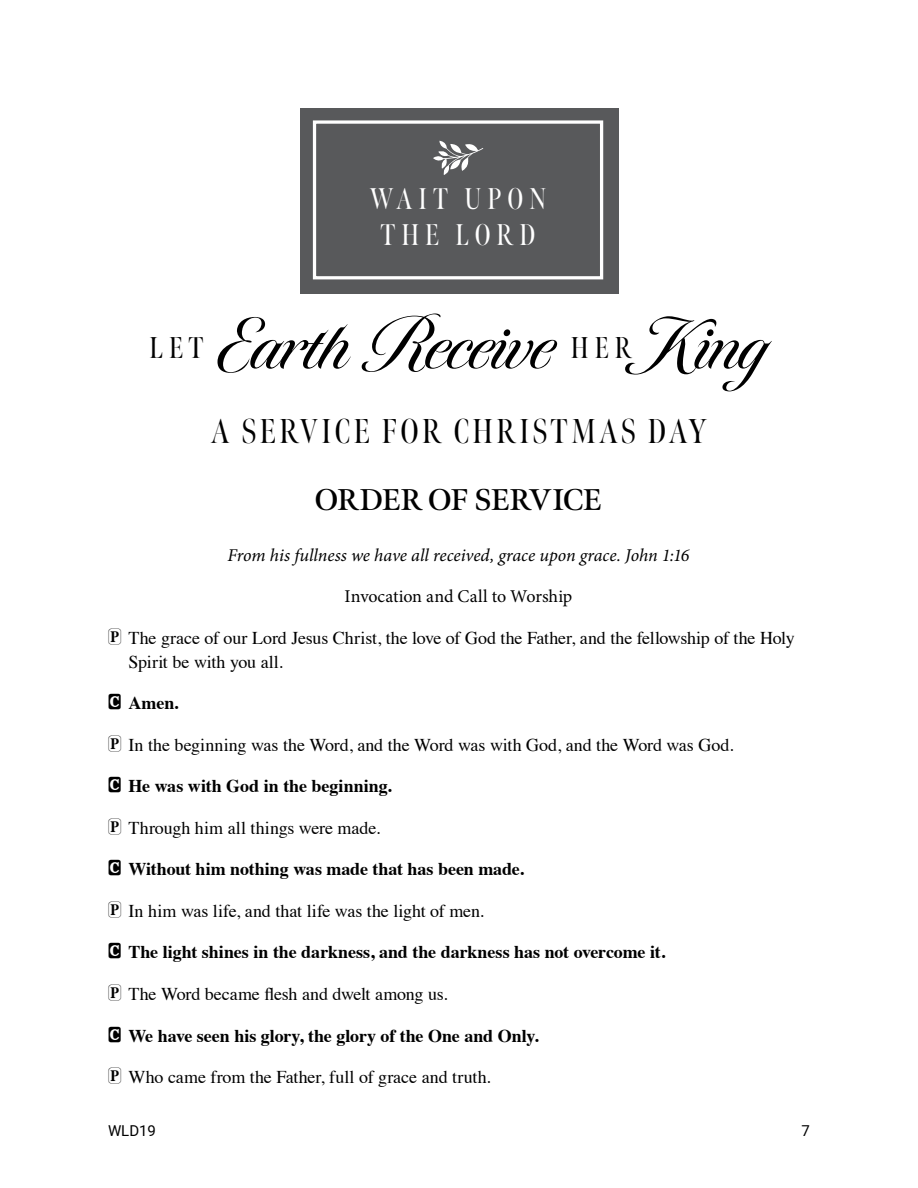
<style>
.page{position:relative;width:918px;height:1188px;background:#fff}
.page>*{position:absolute;margin:0;border:0;box-sizing:border-box;transform-origin:0 0}
.t1{font:500 75.3px "Tangier";color:#000}
.t2{font:extra-condensed 34.5px "Meno Banner";letter-spacing:.1em;color:#000}
.t3{font:extra-condensed 30.15px "Meno Banner";letter-spacing:.2em;color:#000}
.t4{font:extra-condensed 30px/36px "Meno Banner";letter-spacing:.2em;color:#fff;text-align:center}
.t5{font:600 30px "Meno Display";letter-spacing:-.025em;color:#000}
.t6{font:18px/24px "Times";letter-spacing:-.005em;color:#000}
.t7{font:700 18px "Times";letter-spacing:-.005em;color:#000}
.t8{font:italic 18px "Minion Pro";letter-spacing:-.005em;color:#000}
.t9{font:18px "Minion Pro";letter-spacing:-.005em;color:#000}
.t10{font:15px "Roboto";color:#000}
.s1{font-family:"Quad Times"}
.s2{font-family:"Quad Times";font-weight:400}
</style>
<div class="page">
<div style="left:300px;top:108px;width:318px;height:186px;background:#58595b"></div>
<div style="left:313px;top:120px;width:290px;height:159px;border:3px solid #fff"></div>
<svg style="left:433px;top:141px;width:50px;height:34px"></svg>
<h3 class="t4" style="left:370px;top:181px;width:178px">WAIT UPON<br>THE LORD</h3>
<h3 class="t3" style="left:150px;top:330px;width:55px">LET</h3>
<h1 class="t1" style="left:217px;top:302px;width:339px">Earth Receive</h1>
<h1 class="t1" style="left:634px;top:302px;width:136px">King</h1>
<h3 class="t3" style="left:571px;top:330px;width:62px">HER</h3>
<h2 class="t2" style="left:211px;top:411px;width:498px">A SERVICE FOR CHRISTMAS DAY</h2>
<h3 class="t5" style="left:315px;top:481px;width:289px">ORDER OF SERVICE</h3>
<p class="t8" style="left:228px;top:543px;width:463px">From his fullness we have all received, grace upon grace. John 1:16</p>
<p class="t9" style="left:345px;top:584px;width:229px">Invocation and Call to Worship</p>
<p class="t6" style="left:128px;top:624px;width:668px;text-indent:-21px"><span class="s1">P</span> The grace of our Lord Jesus Christ, the love of God the Father, and the fellowship of the Holy<br>Spirit be with you all.</p>
<p class="t7" style="left:107px;top:686px;width:73px"><span class="s2">C</span> Amen.</p>
<p class="t6" style="left:107px;top:731px;width:628px"><span class="s1">P</span> In the beginning was the Word, and the Word was with God, and the Word was God.</p>
<p class="t7" style="left:107px;top:769px;width:286px"><span class="s2">C</span> He was with God in the beginning.</p>
<p class="t6" style="left:107px;top:814px;width:274px"><span class="s1">P</span> Through him all things were made.</p>
<p class="t7" style="left:107px;top:852px;width:418px"><span class="s2">C</span> Without him nothing was made that has been made.</p>
<p class="t6" style="left:107px;top:897px;width:378px"><span class="s1">P</span> In him was life, and that life was the light of men.</p>
<p class="t7" style="left:107px;top:935px;width:559px"><span class="s2">C</span> The light shines in the darkness, and the darkness has not overcome it.</p>
<p class="t6" style="left:107px;top:980px;width:342px"><span class="s1">P</span> The Word became flesh and dwelt among us.</p>
<p class="t7" style="left:107px;top:1018px;width:433px"><span class="s2">C</span> We have seen his glory, the glory of the One and Only.</p>
<p class="t6" style="left:107px;top:1064px;width:385px"><span class="s1">P</span> Who came from the Father, full of grace and truth.</p>
<p class="t10" style="left:108px;top:1120px;width:50px">WLD19</p>
<p class="t10" style="left:802px;top:1120px;width:10px">7</p>
</div>
